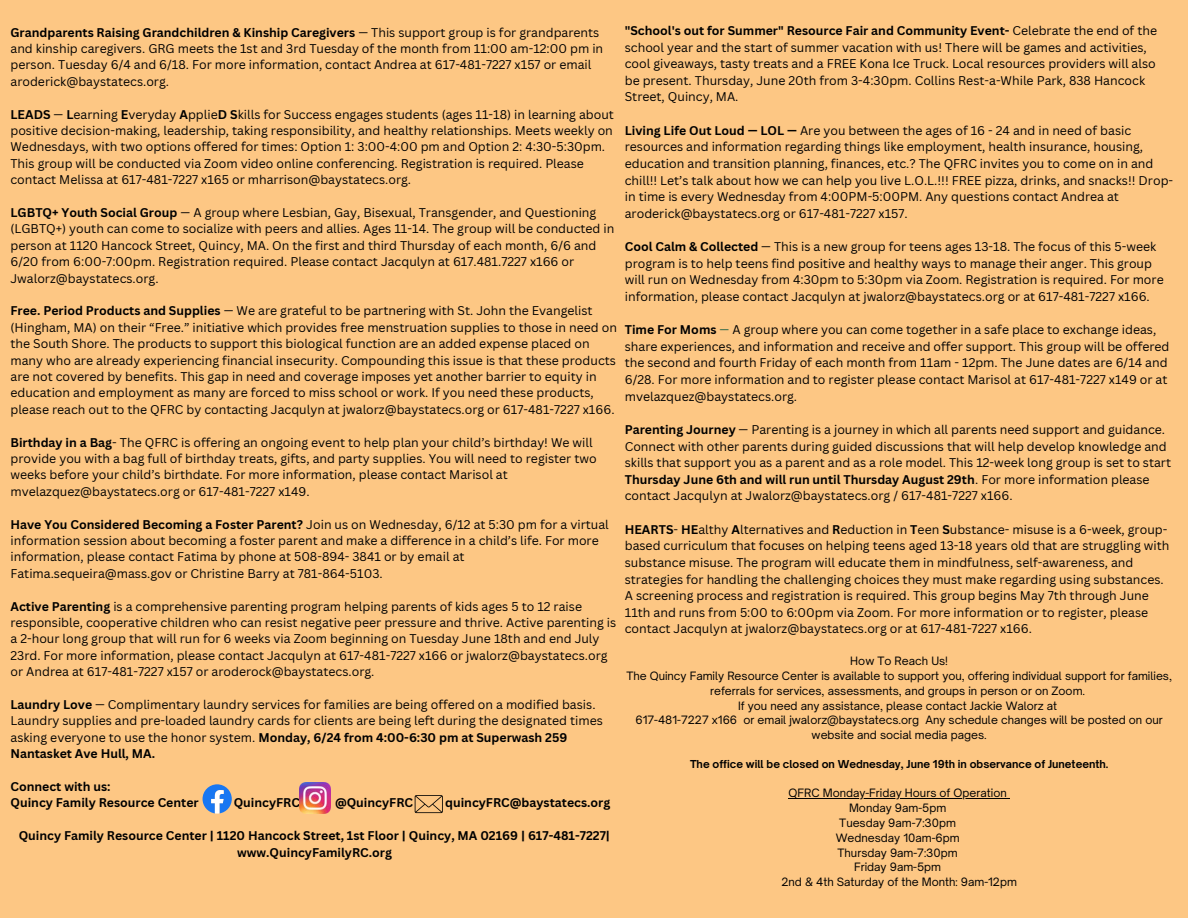
<style>
.page{position:relative;width:1188px;height:918px;background:#fdc784}
.page>*{position:absolute;margin:0;border:0;box-sizing:border-box;transform-origin:0 0}
.t1{font:12.3px/16.4px "Canva Sans";color:#000}
.t2{font:700 12.3px/16.4px "Canva Sans";color:#000}
.t3{font:11.1px/14.9px "Open Sauce One";color:#000;text-align:center}
.t4{font:700 10.5px "Open Sauce One";color:#000}
.s1{font-weight:700}
.s2{color:#236346}
</style>
<div class="page">
<svg style="left:203px;top:784px;width:29px;height:30px"></svg>
<img style="left:299px;top:782px;width:32px;height:32px">
<svg style="left:415px;top:795px;width:28px;height:18px"></svg>
<hr style="left:789px;top:798px;width:218px;height:1px;background:#000">
<h2 class="t1" style="left:10px;top:24px;width:594px"><span class="s1">Grandparents Raising Grandchildren &amp; Kinship Caregivers</span> — This support group is for grandparents and kinship caregivers. GRG meets the 1st and 3rd Tuesday of the month from 11:00 am-12:00 pm in person. Tuesday 6/4 and 6/18. For more information, contact Andrea at 617-481-7227 x157 or email aroderick@baystatecs.org.</h2>
<h2 class="t1" style="left:10px;top:106px;width:605px"><span class="s1">LEADS</span> — <span class="s1">L</span>earning <span class="s1">E</span>veryday <span class="s1">A</span>pplie<span class="s1">D S</span>kills for Success engages students (ages 11-18) in learning about positive decision-making, leadership, taking responsibility, and healthy relationships. Meets weekly on Wednesdays, with two options offered for times: Option 1: 3:00-4:00 pm and Option 2: 4:30-5:30pm.<br>This group will be conducted via Zoom video online conferencing. Registration is required. Please contact Melissa at 617-481-7227 x165 or mharrison@baystatecs.org.</h2>
<h2 class="t1" style="left:10px;top:204px;width:605px"><span class="s1">LGBTQ+ Youth Social Group</span> — A group where Lesbian, Gay, Bisexual, Transgender, and Questioning (LGBTQ+) youth can come to socialize with peers and allies. Ages 11-14. The group will be conducted in person at 1120 Hancock Street, Quincy, MA. On the first and third Thursday of each month, 6/6 and 6/20 from 6:00-7:00pm. Registration required. Please contact Jacqulyn at 617.481.7227 x166 or Jwalorz@baystatecs.org.</h2>
<h2 class="t1" style="left:10px;top:303px;width:608px"><span class="s1">Free. Period Products and Supplies</span> — We are grateful to be partnering with St. John the Evangelist (Hingham, MA) on their “Free.” initiative which provides free menstruation supplies to those in need on the South Shore. The products to support this biological function are an added expense placed on many who are already experiencing financial insecurity. Compounding this issue is that these products are not covered by benefits. This gap in need and coverage imposes yet another barrier to equity in education and employment as many are forced to miss school or work. If you need these products, please reach out to the QFRC by contacting Jacqulyn at jwalorz@baystatecs.org or 617-481-7227 x166.</h2>
<h2 class="t1" style="left:10px;top:434px;width:588px"><span class="s1">Birthday in a Bag</span>- The QFRC is offering an ongoing event to help plan your child’s birthday! We will provide you with a bag full of birthday treats, gifts, and party supplies. You will need to register two weeks before your child’s birthdate. For more information, please contact Marisol at mvelazquez@baystatecs.org or 617-481-7227 x149.</h2>
<h2 class="t1" style="left:10px;top:516px;width:600px"><span class="s1">Have You Considered Becoming a Foster Parent?</span> Join us on Wednesday, 6/12 at 5:30 pm for a virtual information session about becoming a foster parent and make a difference in a child’s life. For more information, please contact Fatima by phone at 508-894- 3841 or by email at Fatima.sequeira@mass.gov or Christine Barry at 781-864-5103.</h2>
<h2 class="t1" style="left:10px;top:598px;width:607px"><span class="s1">Active Parenting</span> is a comprehensive parenting program helping parents of kids ages 5 to 12 raise responsible, cooperative children who can resist negative peer pressure and thrive. Active parenting is a 2-hour long group that will run for 6 weeks via Zoom beginning on Tuesday June 18th and end July 23rd. For more information, please contact Jacqulyn at 617-481-7227 x166 or jwalorz@baystatecs.org or Andrea at 617-481-7227 x157 or aroderock@baystatecs.org.</h2>
<h2 class="t1" style="left:10px;top:696px;width:594px"><span class="s1">Laundry Love</span> — Complimentary laundry services for families are being offered on a modified basis.<br>Laundry supplies and pre-loaded laundry cards for clients are being left during the designated times asking everyone to use the honor system. <span class="s1">Monday, 6/24 from 4:00-6:30 pm at Superwash 259<br>Nantasket Ave Hull, MA.</span></h2>
<h1 class="t2" style="left:10px;top:778px;width:190px">Connect with us:<br>Quincy Family Resource Center</h1>
<h1 class="t2" style="left:234px;top:795px;width:68px">QuincyFRC</h1>
<h1 class="t2" style="left:335px;top:795px;width:80px">@QuincyFRC</h1>
<h1 class="t2" style="left:445px;top:795px;width:167px">quincyFRC@baystatecs.org</h1>
<h1 class="t2" style="left:19px;top:827px;width:593px;text-align:center">Quincy Family Resource Center | 1120 Hancock Street, 1st Floor | Quincy, MA 02169 | 617-481-7227| www.QuincyFamilyRC.org</h1>
<p class="t1" style="left:625px;top:22px;width:534px"><span class="s1">"School's out for Summer" Resource Fair and Community Event-</span> Celebrate the end of the school year and the start of summer vacation with us! There will be games and activities, cool giveaways, tasty treats and a FREE Kona Ice Truck. Local resources providers will also be present. Thursday, June 20th from 3-4:30pm. Collins Rest-a-While Park, 838 Hancock Street, Quincy, MA.</p>
<p class="t1" style="left:625px;top:122px;width:550px"><span class="s1">Living Life Out Loud — LOL —</span> Are you between the ages of 16 - 24 and in need of basic resources and information regarding things like employment, health insurance, housing, education and transition planning, finances, etc.? The QFRC invites you to come on in and chill!! Let’s talk about how we can help you live L.O.L.!!! FREE pizza, drinks, and snacks!! Drop&shy;in time is every Wednesday from 4:00PM-5:00PM. Any questions contact Andrea at aroderick@baystatecs.org or 617-481-7227 x157.</p>
<h2 class="t1" style="left:625px;top:238px;width:540px"><span class="s1">Cool Calm &amp; Collected</span> — This is a new group for teens ages 13-18. The focus of this 5-week program is to help teens find positive and healthy ways to manage their anger. This group will run on Wednesday from 4:30pm to 5:30pm via Zoom. Registration is required. For more information, please contact Jacqulyn at jwalorz@baystatecs.org or at 617-481-7227 x166.</h2>
<h2 class="t1" style="left:625px;top:321px;width:546px"><span class="s1">Time For Moms</span> <span class="s2">—</span> A group where you can come together in a safe place to exchange ideas, share experiences, and information and receive and offer support. This group will be offered the second and fourth Friday of each month from 11am - 12pm. The June dates are 6/14 and 6/28. For more information and to register please contact Marisol at 617-481-7227 x149 or at mvelazquez@baystatecs.org.</h2>
<h2 class="t1" style="left:625px;top:421px;width:548px"><span class="s1">Parenting Journey</span> — Parenting is a journey in which all parents need support and guidance.<br>Connect with other parents during guided discussions that will help develop knowledge and skills that support you as a parent and as a role model. This 12-week long group is set to start <span class="s1">Thursday June 6th and will run until Thursday August 29th</span>. For more information please contact Jacqulyn at Jwalorz@baystatecs.org / 617-481-7227 x166.</h2>
<h2 class="t1" style="left:625px;top:521px;width:546px"><span class="s1">HEARTS</span>- <span class="s1">HE</span>althy <span class="s1">A</span>lternatives and <span class="s1">R</span>eduction in <span class="s1">T</span>een <span class="s1">S</span>ubstance- misuse is a 6-week, group&shy;based curriculum that focuses on helping teens aged 13-18 years old that are struggling with substance misuse. The program will educate them in mindfulness, self-awareness, and strategies for handling the challenging choices they must make regarding using substances.<br>A screening process and registration is required. This group begins May 7th through June 11th and runs from 5:00 to 6:00pm via Zoom. For more information or to register, please contact Jacqulyn at jwalorz@baystatecs.org or at 617-481-7227 x166.</h2>
<h2 class="t3" style="left:850px;top:653px;width:99px">How To Reach Us!</h2>
<h2 class="t3" style="left:626px;top:668px;width:547px">The Quincy Family Resource Center is available to support you, offering individual support for families, referrals for services, assessments, and groups in person or on Zoom.</h2>
<p class="t3" style="left:738px;top:698px;width:321px">If you need any assistance, please contact Jackie Walorz at</p>
<p class="t3" style="left:636px;top:713px;width:529px">617-481-7227 x166 or email jwalorz@baystatecs.org Any schedule changes will be posted on our website and social media pages.</p>
<p class="t4" style="left:690px;top:758px;width:420px">The office will be closed on Wednesday, June 19th in observance of Juneteenth.</p>
<p class="t3" style="left:789px;top:785px;width:220px">QFRC Monday-Friday Hours of Operation</p>
<h3 class="t3" style="left:849px;top:800px;width:99px">Monday 9am-5pm</h3>
<p class="t3" style="left:839px;top:815px;width:118px">Tuesday 9am-7:30pm</p>
<p class="t3" style="left:836px;top:830px;width:125px">Wednesday 10am-6pm</p>
<p class="t3" style="left:838px;top:845px;width:122px">Thursday 9am-7:30pm</p>
<p class="t3" style="left:854px;top:860px;width:89px">Friday 9am-5pm</p>
<p class="t3" style="left:781px;top:875px;width:237px">2nd &amp; 4th Saturday of the Month: 9am-12pm</p>
</div>
